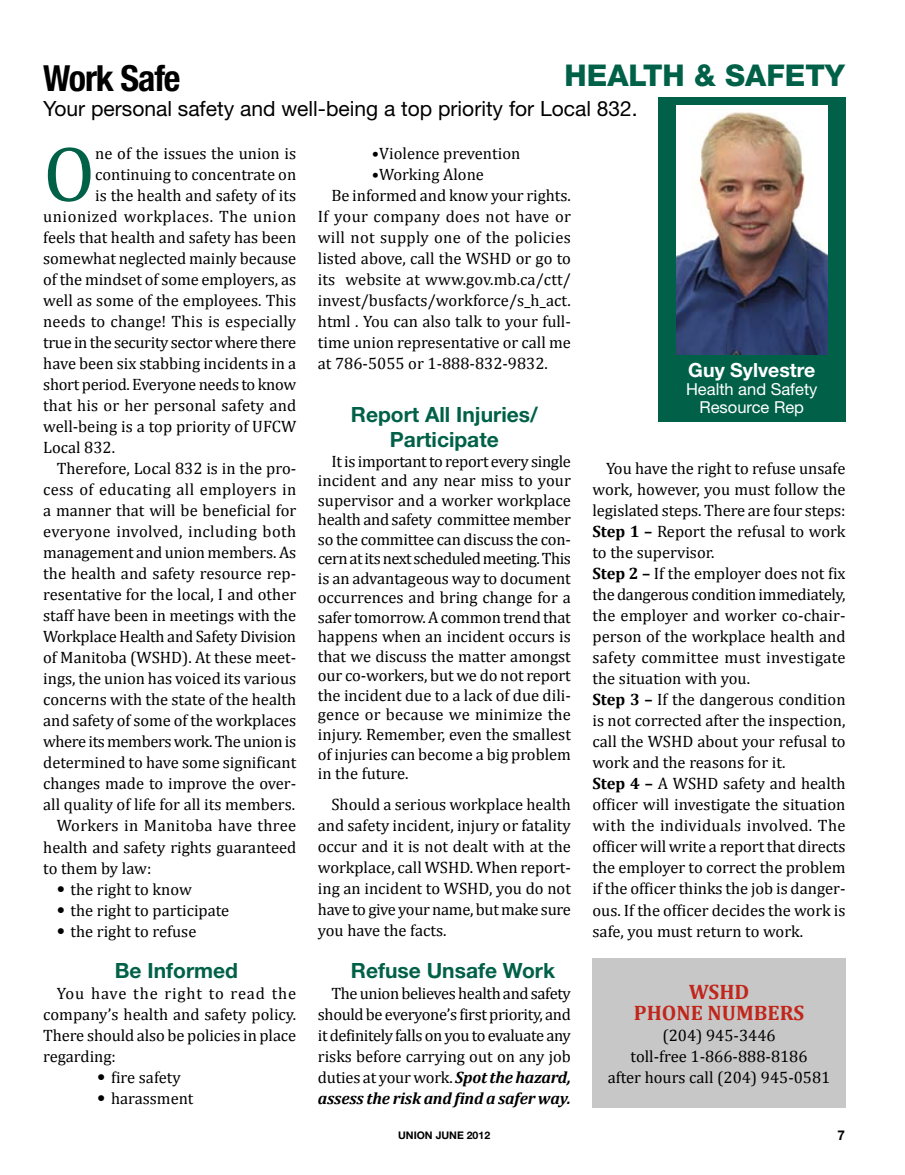
<style>
.page{position:relative;width:905px;height:1175px;background:#fff}
.page>*{position:absolute;margin:0;border:0;box-sizing:border-box;transform-origin:0 0}
.t1{font:79.5px "Cambria";color:#006148}
.t2{font:700 condensed 36px "Helvetica Neue LT Pro";letter-spacing:-.03em;color:#000}
.t3{font:800 30px "Helvetica Neue LT Pro";color:#006148}
.t4{font:21px "Helvetica Neue LT Pro";color:#000}
.t5{font:700 21px/25.2px "Helvetica Neue LT Pro";color:#006148;text-align:center}
.t6{font:700 21px/21px "Cambria";color:#c1261b;text-align:center}
.t7{font:700 19.5px "Helvetica Neue LT Pro";color:#fff}
.t8{font:16.5px/21px "Cambria";color:#000;text-align:justify}
.t9{font:16.5px "Cambria";letter-spacing:.02em;color:#000}
.t10{font:16.5px "Cambria";letter-spacing:-.02em;color:#000}
.t11{font:16.5px "Cambria";letter-spacing:.025em;color:#000}
.t12{font:16.5px "Cambria";letter-spacing:.03em;color:#000}
.t13{font:16.5px/18px "Helvetica Neue LT Pro";color:#fff;text-align:center}
.t14{font:700 13.5px "Helvetica Neue LT Pro";color:#000}
.t15{font:700 10.5px "Helvetica Neue LT Pro";color:#000}
.s1{font-family:"Helvetica Neue LT Pro";font-weight:500}
.s2{font-weight:700;font-style:italic}
.s3{font-weight:700}
</style>
<div class="page">
<div style="left:592px;top:958px;width:253px;height:150px;background:#c7c7c7"></div>
<div style="left:658px;top:97px;width:187px;height:324px;background:#006148"></div>
<img style="left:676px;top:106px;width:151px;height:248px">
<h2 class="t2" style="left:43px;top:56px;width:139px">Work Safe</h2>
<p class="t4" style="left:43px;top:96px;width:596px">Your personal safety and well-being a top priority for Local 832.</p>
<h3 class="t3" style="left:564px;top:58px;width:282px">HEALTH &amp; SAFETY</h3>
<h1 class="t1" style="left:43px;top:127px;width:53px">O</h1>
<p class="t8" style="left:95px;top:143px;width:202px">ne of the issues the union is</p>
<p class="t8" style="left:95px;top:164px;width:202px">continuing to concentrate on</p>
<p class="t8" style="left:95px;top:185px;width:202px">is the health and safety of its</p>
<p class="t12" style="left:43px;top:207px;width:254px">unionized workplaces. The union</p>
<p class="t8" style="left:43px;top:227px;width:254px">feels that health and safety has been</p>
<p class="t8" style="left:43px;top:248px;width:254px">somewhat neglected mainly because</p>
<p class="t8" style="left:43px;top:269px;width:254px">of the mindset of some employers, as</p>
<p class="t8" style="left:43px;top:290px;width:254px">well as some of the employees. This</p>
<p class="t8" style="left:43px;top:311px;width:254px">needs to change! This is especially</p>
<p class="t10" style="left:43px;top:333px;width:254px">true in the security sector where there</p>
<p class="t8" style="left:43px;top:353px;width:254px">have been six stabbing incidents in a</p>
<p class="t10" style="left:43px;top:375px;width:254px">short period. Everyone needs to know</p>
<p class="t8" style="left:43px;top:395px;width:254px">that his or her personal safety and</p>
<p class="t8" style="left:43px;top:416px;width:254px">well-being is a top priority of UFCW</p>
<p class="t8" style="left:43px;top:437px;width:73px">Local 832.</p>
<p class="t8" style="left:57px;top:458px;width:241px">Therefore, Local 832 is in the pro-</p>
<p class="t9" style="left:43px;top:480px;width:254px">cess of educating all employers in</p>
<p class="t8" style="left:43px;top:500px;width:254px">a manner that will be beneficial for</p>
<p class="t11" style="left:43px;top:522px;width:254px">everyone involved, including both</p>
<p class="t8" style="left:43px;top:542px;width:254px">management and union members. As</p>
<p class="t8" style="left:43px;top:563px;width:254px">the health and safety resource rep-</p>
<p class="t8" style="left:43px;top:584px;width:254px">resentative for the local, I and other</p>
<p class="t8" style="left:43px;top:605px;width:254px">staff have been in meetings with the</p>
<p class="t8" style="left:43px;top:626px;width:254px">Workplace Health and Safety Division</p>
<p class="t8" style="left:43px;top:647px;width:254px">of Manitoba (WSHD). At these meet-</p>
<p class="t8" style="left:43px;top:668px;width:254px">ings, the union has voiced its various</p>
<p class="t8" style="left:43px;top:689px;width:254px">concerns with the state of the health</p>
<p class="t8" style="left:43px;top:710px;width:254px">and safety of some of the workplaces</p>
<p class="t10" style="left:43px;top:732px;width:254px">where its members work. The union is</p>
<p class="t8" style="left:43px;top:752px;width:254px">determined to have some significant</p>
<p class="t8" style="left:43px;top:773px;width:254px">changes made to improve the over-</p>
<p class="t8" style="left:43px;top:794px;width:253px">all quality of life for all its members.</p>
<p class="t9" style="left:57px;top:816px;width:241px">Workers in Manitoba have three</p>
<p class="t8" style="left:43px;top:836px;width:254px">health and safety rights guaranteed</p>
<p class="t8" style="left:43px;top:857px;width:110px">to them by law:</p>
<p class="t8" style="left:57px;top:878px;width:137px"><span class="s1">•</span> the right to know</p>
<p class="t8" style="left:57px;top:899px;width:174px"><span class="s1">•</span> the right to participate</p>
<p class="t8" style="left:57px;top:920px;width:141px"><span class="s1">•</span> the right to refuse</p>
<p class="t5" style="left:115px;top:957px;width:125px">Be Informed</p>
<p class="t8" style="left:43px;top:983px;width:254px;text-indent:13px">You have the right to read the company’s health and safety policy.<br>There should also be policies in place regarding:</p>
<p class="t8" style="left:97px;top:1067px;width:85px"><span class="s1">•</span> fire safety</p>
<p class="t8" style="left:97px;top:1088px;width:98px"><span class="s1">•</span> harassment</p>
<p class="t8" style="left:372px;top:143px;width:150px">•Violence prevention</p>
<p class="t8" style="left:372px;top:164px;width:114px">•Working Alone</p>
<p class="t8" style="left:331px;top:185px;width:241px">Be informed and know your rights.</p>
<p class="t9" style="left:318px;top:207px;width:254px">If your company does not have or</p>
<p class="t9" style="left:318px;top:228px;width:254px">will not supply one of the policies</p>
<p class="t8" style="left:318px;top:248px;width:254px">listed above, call the WSHD or go to</p>
<p class="t8" style="left:318px;top:269px;width:254px">its website at www.gov.mb.ca/ctt/</p>
<p class="t8" style="left:318px;top:290px;width:254px">invest/busfacts/workforce/s_h_act.</p>
<p class="t8" style="left:318px;top:311px;width:254px">html . You can also talk to your full-</p>
<p class="t8" style="left:318px;top:332px;width:254px">time union representative or call me</p>
<p class="t8" style="left:318px;top:353px;width:231px">at 786-5055 or 1-888-832-9832.</p>
<p class="t5" style="left:351px;top:401px;width:188px">Report All Injuries/<br>Participate</p>
<p class="t8" style="left:318px;top:451px;width:254px;line-height:19.5px;text-indent:13px">It is important to report every single incident and any near miss to your supervisor and a worker workplace health and safety committee member so the committee can discuss the con&shy;cern at its next scheduled meeting. This is an advantageous way to document occurrences and bring change for a safer tomorrow. A common trend that happens when an incident occurs is that we discuss the matter amongst our co-workers, but we do not report the incident due to a lack of due dili&shy;gence or because we minimize the injury. Remember, even the smallest of injuries can become a big problem in the future.</p>
<p class="t8" style="left:318px;top:794px;width:254px;text-indent:13px">Should a serious workplace health and safety incident, injury or fatality occur and it is not dealt with at the workplace, call WSHD. When report&shy;ing an incident to WSHD, you do not have to give your name, but make sure you have the facts.</p>
<p class="t5" style="left:351px;top:957px;width:206px">Refuse Unsafe Work</p>
<p class="t8" style="left:318px;top:983px;width:254px;text-indent:13px">The union believes health and safety should be everyone’s first priority, and it definitely falls on you to evaluate any risks before carrying out on any job duties at your work. <span class="s2">Spot the hazard, assess the risk and find a safer way.</span></p>
<p class="t7" style="left:688px;top:358px;width:128px">Guy Sylvestre</p>
<p class="t13" style="left:686px;top:379px;width:133px">Health and Safety<br>Resource Rep</p>
<p class="t8" style="left:592px;top:458px;width:254px;text-align:left;text-indent:13px">You have the right to refuse unsafe work, however, you must follow the legislated steps. There are four steps:<br><span class="s3">STEP 1 –</span> Report the refusal to work to the supervisor.<br><span class="s3">STEP 2 –</span> If the employer does not fix the dangerous condition immediately, the employer and worker co-chair&shy;person of the workplace health and safety committee must investigate the situation with you.<br><span class="s3">STEP 3 –</span> If the dangerous condition is not corrected after the inspection, call the WSHD about your refusal to work and the reasons for it.<br><span class="s3">STEP 4 –</span> A WSHD safety and health officer will investigate the situation with the individuals involved. The officer will write a report that directs the employer to correct the problem if the officer thinks the job is danger&shy;ous. If the officer decides the work is safe, you must return to work.</p>
<p class="t6" style="left:634px;top:981px;width:170px">WSHD<br>PHONE NUMBERS</p>
<p class="t8" style="left:607px;top:1025px;width:224px;text-align:center">(204) 945-3446<br>toll-free 1-866-888-8186<br>after hours call (204) 945-0581</p>
<p class="t15" style="left:398px;top:1128px;width:94px">UNION JUNE 2012</p>
<p class="t14" style="left:837px;top:1126px;width:9px">7</p>
</div>
